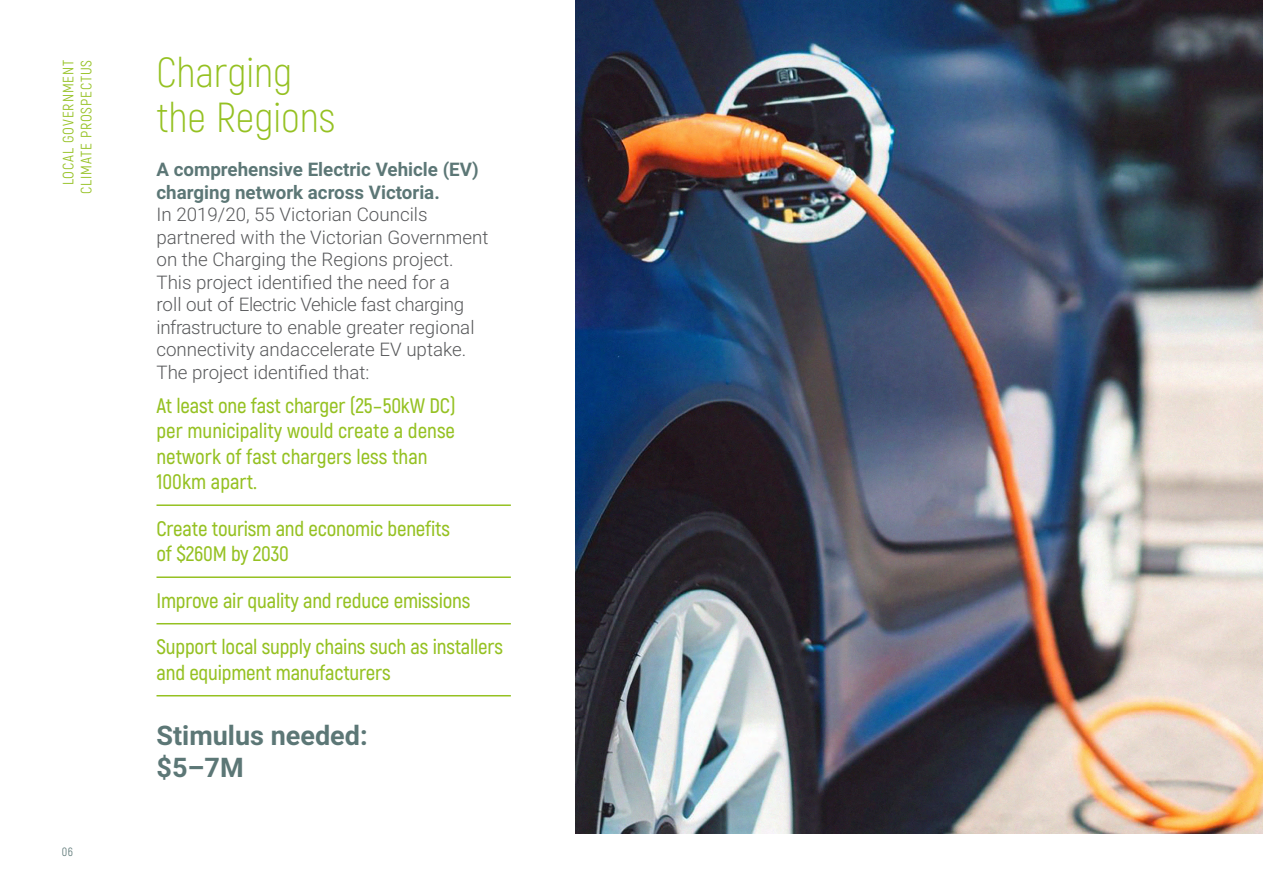
<style>
.page{position:relative;width:1263px;height:893px;background:#fff}
.page>*{position:absolute;margin:0;border:0;box-sizing:border-box;transform-origin:0 0}
.t1{font:300 42px/45px "Akrobat";color:#95c122}
.t2{font:700 27px/31.5px "Roboto";color:#5c7776}
.t3{font:600 21px/25.5px "Akrobat";letter-spacing:-.01em;color:#95c122}
.t4{font:300 18.75px/22.5px "Roboto";color:#58595b}
.t5{font:700 18.75px/22.5px "Roboto";color:#5c7776}
.t6{font:15px/18px "Akrobat";letter-spacing:.06em;color:#95c122;text-align:center}
.t7{font:12px "Akrobat";color:#5c7776}
</style>
<div class="page">
<hr style="left:156px;top:504px;width:355px;height:2px;background:#95c122">
<hr style="left:156px;top:576px;width:355px;height:2px;background:#95c122">
<hr style="left:156px;top:623px;width:355px;height:1px;background:#95c122">
<hr style="left:156px;top:695px;width:355px;height:1px;background:#95c122">
<img style="left:576px;top:0;width:687px;height:833px">
<p class="t6" style="left:59px;top:194px;width:136px;rotate:-90deg">LOCAL GOVERNMENT<br>CLIMATE PROSPECTUS</p>
<p class="t7" style="left:62px;top:844px;width:13px">06</p>
<h1 class="t1" style="left:156px;top:50px;width:180px">Charging the Regions</h1>
<p class="t5" style="left:156px;top:158px;width:324px">A comprehensive Electric Vehicle (EV) charging network across Victoria.</p>
<p class="t4" style="left:156px;top:203px;width:333px">In 2019/20, 55 Victorian Councils partnered with the Victorian Government on the Charging the Regions project.<br>This project identified the need for a<br>roll out of Electric Vehicle fast charging infrastructure to enable greater regional connectivity andaccelerate EV uptake.<br>The project identified that:</p>
<p class="t3" style="left:156px;top:393px;width:301px">At least one fast charger (25–50kW DC) per municipality would create a dense network of fast chargers less than<br>100km apart.</p>
<p class="t3" style="left:156px;top:516px;width:295px">Create tourism and economic benefits of $260M by 2030</p>
<p class="t3" style="left:156px;top:588px;width:315px">Improve air quality and reduce emissions</p>
<p class="t3" style="left:156px;top:634px;width:348px">Support local supply chains such as installers and equipment manufacturers</p>
<h2 class="t2" style="left:156px;top:719px;width:213px">Stimulus needed: $5–7M</h2>
</div>
